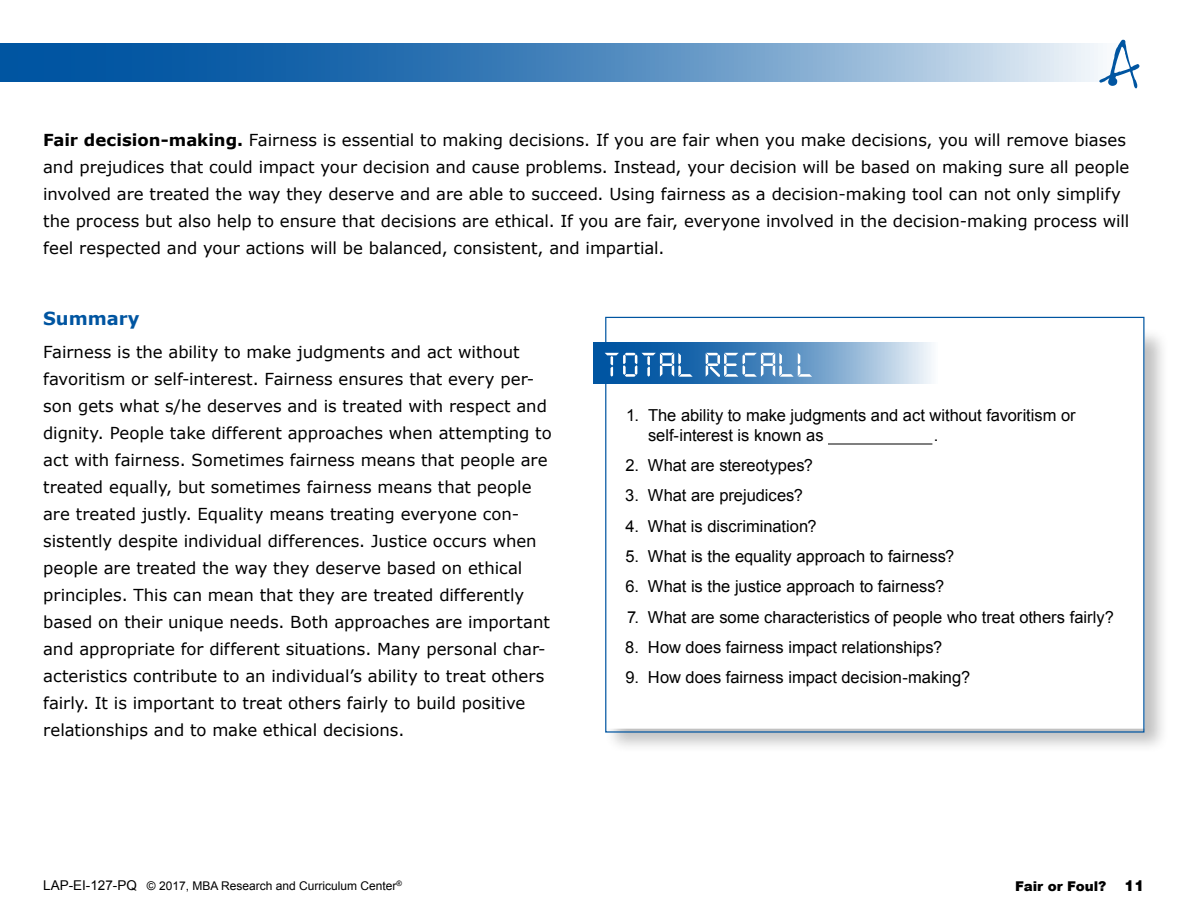
<style>
.page{position:relative;width:1188px;height:918px;background:#fff}
.page>*{position:absolute;margin:0;border:0;box-sizing:border-box;transform-origin:0 0}
.t1{font:700 18px "Verdana";color:#0055a1}
.t2{font:16.5px/27px "Verdana";color:#000}
.t3{font:16.5px/19.8px "Arial";color:#000}
.t4{font:900 13.5px "Arial";color:#000}
.t5{font:12px "Arial";color:#000}
.s1{font-weight:700}
.s2{font-size:13.5px}
.s3{font-family:"Helvetica LT";font-size:15px}
</style>
<div class="page">
<div style="left:603px;top:327px;width:567px;height:427px;background:#000;opacity:.25"></div>
<div style="left:605px;top:328px;width:540px;height:401px;background:#fff;border:2px solid #fff"></div>
<svg style="left:594px;top:342px;width:338px;height:41px;background:#6e9eca"></svg>
<svg style="left:605px;top:353px;width:207px;height:24px;background:#5a90c2"></svg>
<svg style="left:0;top:44px;width:1099px;height:37px;background:#548dc0"></svg>
<svg style="left:1099px;top:40px;width:40px;height:48px"></svg>
<hr style="left:828px;top:444px;width:104px;height:1px;background:#000">
<p class="t2" style="left:43px;top:126px;width:1088px"><span class="s1">Fair decision-making.</span> Fairness is essential to making decisions. If you are fair when you make decisions, you will remove biases and prejudices that could impact your decision and cause problems. Instead, your decision will be based on making sure all people involved are treated the way they deserve and are able to succeed. Using fairness as a decision-making tool can not only simplify the process but also help to ensure that decisions are ethical. If you are fair, everyone involved in the decision-making process will feel respected and your actions will be balanced, consistent, and impartial.</p>
<p class="t1" style="left:43px;top:307px;width:98px">Summary</p>
<p class="t2" style="left:43px;top:338px;width:510px">Fairness is the ability to make judgments and act without favoritism or self-interest. Fairness ensures that every per&shy;son gets what s/he deserves and is treated with respect and dignity. People take different approaches when attempting to act with fairness. Sometimes fairness means that people are treated equally, but sometimes fairness means that people are treated justly. Equality means treating everyone con&shy;sistently despite individual differences. Justice occurs when people are treated the way they deserve based on ethical principles. This can mean that they are treated differently based on their unique needs. Both approaches are important and appropriate for different situations. Many personal char&shy;acteristics contribute to an individual’s ability to treat others fairly. It is important to treat others fairly to build positive relationships and to make ethical decisions.</p>
<p class="t3" style="left:648px;top:405px;width:429px;text-indent:-22px">1. The ability to make judgments and act without favoritism or self-interest is known as</p>
<p class="t3" style="left:934px;top:425px;width:6px">.</p>
<p class="t3" style="left:625px;top:456px;width:189px">2. What are stereotypes?</p>
<p class="t3" style="left:625px;top:486px;width:179px">3. What are prejudices?</p>
<p class="t3" style="left:626px;top:516px;width:193px">4. What is discrimination?</p>
<p class="t3" style="left:625px;top:546px;width:331px">5. What is the equality approach to fairness?</p>
<p class="t3" style="left:625px;top:577px;width:321px">6. What is the justice approach to fairness?</p>
<p class="t3" style="left:627px;top:607px;width:488px">7. What are some characteristics of people who treat others fairly?</p>
<p class="t3" style="left:625px;top:637px;width:318px">8. How does fairness impact relationships?</p>
<p class="t3" style="left:626px;top:668px;width:346px">9. How does fairness impact decision-making?</p>
<p class="t5" style="left:43px;top:878px;width:360px"><span class="s2">LAP-EI-127-PQ</span> © 2017, MBA Research and Curriculum Center<sup>®</sup></p>
<p class="t4" style="left:1015px;top:879px;width:131px">Fair or Foul? <span class="s3">11</span></p>
</div>
